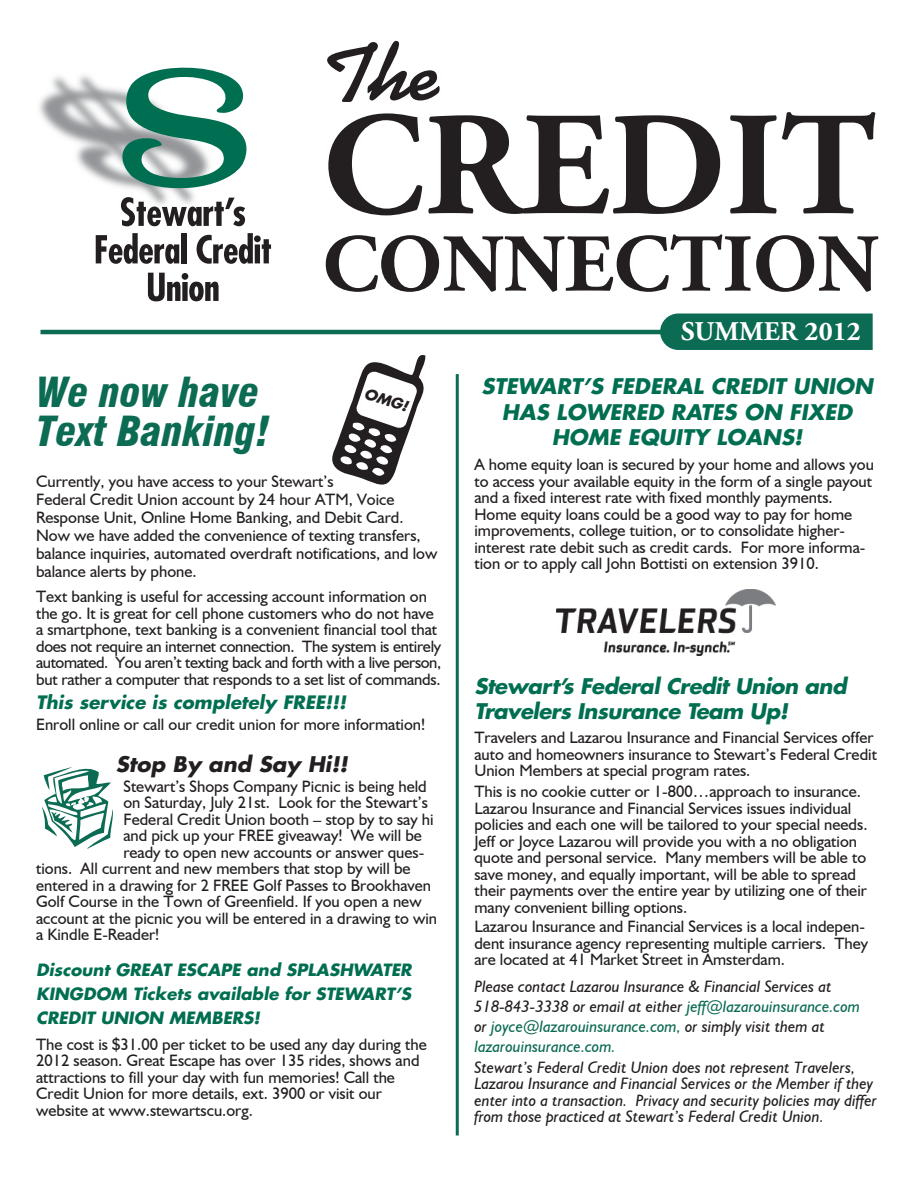
<style>
.page{position:relative;width:918px;height:1188px;background:#fff}
.page>*{position:absolute;margin:0;border:0;box-sizing:border-box;transform-origin:0 0}
.t1{font:italic 900 condensed 40.5px/39px "Swiss 721 BT";color:#0c6b53}
.t2{font:700 27px "Adobe Garamond";color:#fff}
.t3{font:italic 700 21px/25.2px "Futura";color:#006e51;text-align:center}
.t4{font:italic 700 21px/25.2px "Futura";letter-spacing:-.025em;color:#006e51}
.t5{font:italic 700 21px "Futura";color:#231f20}
.t6{font:italic 700 18px "Futura";color:#006e51}
.t7{font:16.5px/16.5px "Humanist 521 BT";color:#231f20}
.t8{font:italic 16.5px/19.8px "Humanist 521 BT";color:#231f20}
.t9{font:italic 700 16.5px/24px "Futura";color:#006e51;text-align:justify}
.t10{font:italic 700 14.4px "Futura";color:#231f20}
.s1{color:#0c6b53}
</style>
<div class="page">
<hr style="left:40px;top:330px;width:664px;height:4px;background:#0c6b53">
<svg style="left:327px;top:41px;width:113px;height:61px"></svg>
<svg style="left:328px;top:113px;width:94px;height:102px"></svg>
<svg style="left:428px;top:115px;width:292px;height:99px"></svg>
<svg style="left:730px;top:112px;width:145px;height:101px"></svg>
<svg style="left:326px;top:234px;width:553px;height:58px"></svg>
<div style="left:660px;top:314px;width:213px;height:36px;background:#0c6b53"></div>
<img style="left:39px;top:75px;width:202px;height:180px">
<svg style="left:120px;top:67px;width:127px;height:123px"></svg>
<svg style="left:121px;top:197px;width:124px;height:29px"></svg>
<svg style="left:96px;top:233px;width:83px;height:31px"></svg>
<div style="left:181px;top:233px;width:5px;height:30px;background:#231f20"></div>
<svg style="left:197px;top:233px;width:74px;height:31px"></svg>
<svg style="left:148px;top:273px;width:71px;height:28px"></svg>
<hr style="left:456px;top:374px;width:3px;height:761px;background:#0c6b53">
<svg style="left:42px;top:766px;width:71px;height:83px"></svg>
<img style="left:557px;top:589px;width:218px;height:67px">
<svg style="left:332px;top:355px;width:94px;height:130px"></svg>
<h1 class="t1" style="left:36px;top:373px;width:235px">We now have<br>Text Banking!</h1>
<p class="t7" style="left:36px;top:472px;width:403px;line-height:18px">Currently, you have access to your Stewart’s<br>Federal Credit Union account by 24 hour ATM, Voice Response Unit, Online Home Banking, and Debit Card.<br>Now we have added the convenience of texting transfers, balance inquiries, automated overdraft notifications, and low balance alerts by phone.</p>
<p class="t7" style="left:36px;top:588px;width:407px">Text banking is useful for accessing account information on the go. It is great for cell phone customers who do not have a smartphone, text banking is a convenient financial tool that does not require an internet connection. The system is entirely automated. You aren’t texting back and forth with a live person, but rather a computer that responds to a set list of commands.</p>
<p class="t6" style="left:36px;top:690px;width:312px">This service is completely FREE!!!</p>
<p class="t7" style="left:36px;top:716px;width:391px">Enroll online or call our credit union for more information!</p>
<p class="t5" style="left:116px;top:749px;width:234px">Stop By and Say Hi!!</p>
<p class="t7" style="left:123px;top:778px;width:305px">Stewart’s Shops Company Picnic is being held</p>
<p class="t7" style="left:123px;top:794px;width:306px">on Saturday, July 21st. Look for the Stewart’s</p>
<p class="t7" style="left:123px;top:811px;width:312px">Federal Credit Union booth – stop by to say hi</p>
<p class="t7" style="left:123px;top:827px;width:300px">and pick up your FREE giveaway! We will be</p>
<p class="t7" style="left:123px;top:844px;width:302px">ready to open new accounts or answer ques-</p>
<p class="t7" style="left:36px;top:860px;width:376px">tions. All current and new members that stop by will be</p>
<p class="t7" style="left:36px;top:877px;width:397px">entered in a drawing for 2 FREE Golf Passes to Brookhaven</p>
<p class="t7" style="left:36px;top:893px;width:387px">Golf Course in the Town of Greenfield. If you open a new</p>
<p class="t7" style="left:36px;top:910px;width:402px">account at the picnic you will be entered in a drawing to win</p>
<p class="t7" style="left:36px;top:926px;width:125px">a Kindle E-Reader!</p>
<p class="t9" style="left:36px;top:958px;width:377px">Discount GREAT ESCAPE and SPLASHWATER KINGDOM Tickets available for STEWART’S CREDIT UNION MEMBERS!</p>
<p class="t7" style="left:36px;top:1036px;width:392px">The cost is $31.00 per ticket to be used any day during the 2012 season. Great Escape has over 135 rides, shows and attractions to fill your day with fun memories! Call the Credit Union for more details, ext. 3900 or visit our website at www.stewartscu.org.</p>
<p class="t10" style="left:368px;top:383px;width:47px;rotate:18deg">OMG!</p>
<h2 class="t2" style="left:681px;top:317px;width:181px">SUMMER 2012</h2>
<p class="t3" style="left:481px;top:373px;width:393px">STEWART’S FEDERAL CREDIT UNION<br>HAS LOWERED RATES ON FIXED<br>HOME EQUITY LOANS!</p>
<p class="t7" style="left:474px;top:456px;width:401px">A home equity loan is secured by your home and allows you to access your available equity in the form of a single payout and a fixed interest rate with fixed monthly payments.<br>Home equity loans could be a good way to pay for home improvements, college tuition, or to consolidate higher&shy;interest rate debit such as credit cards. For more informa&shy;tion or to apply call John Bottisti on extension 3910.</p>
<p class="t4" style="left:474px;top:673px;width:374px">Stewart’s Federal Credit Union and<br>Travelers Insurance Team Up!</p>
<p class="t7" style="left:474px;top:729px;width:404px">Travelers and Lazarou Insurance and Financial Services offer auto and homeowners insurance to Stewart’s Federal Credit<br>Union Members at special program rates.</p>
<p class="t7" style="left:474px;top:783px;width:395px">This is no cookie cutter or 1-800…approach to insurance.<br>Lazarou Insurance and Financial Services issues individual policies and each one will be tailored to your special needs.<br>Jeff or Joyce Lazarou will provide you with a no obligation quote and personal service. Many members will be able to save money, and equally important, will be able to spread their payments over the entire year by utilizing one of their many convenient billing options.</p>
<p class="t7" style="left:474px;top:918px;width:395px">Lazarou Insurance and Financial Services is a local indepen&shy;dent insurance agency representing multiple carriers. They are located at 41 Market Street in Amsterdam.</p>
<p class="t8" style="left:474px;top:976px;width:387px">Please contact Lazarou Insurance &amp; Financial Services at 518-843-3338 or email at either <span class="s1">jeff@lazarouinsurance.com </span>or <span class="s1">joyce@lazarouinsurance.com,</span> or simply visit them at <span class="s1">lazarouinsurance.com.</span></p>
<p class="t8" style="left:474px;top:1058px;width:404px;line-height:16.5px">Stewart’s Federal Credit Union does not represent Travelers, Lazarou Insurance and Financial Services or the Member if they enter into a transaction. Privacy and security policies may differ from those practiced at Stewart’s Federal Credit Union.</p>
</div>
